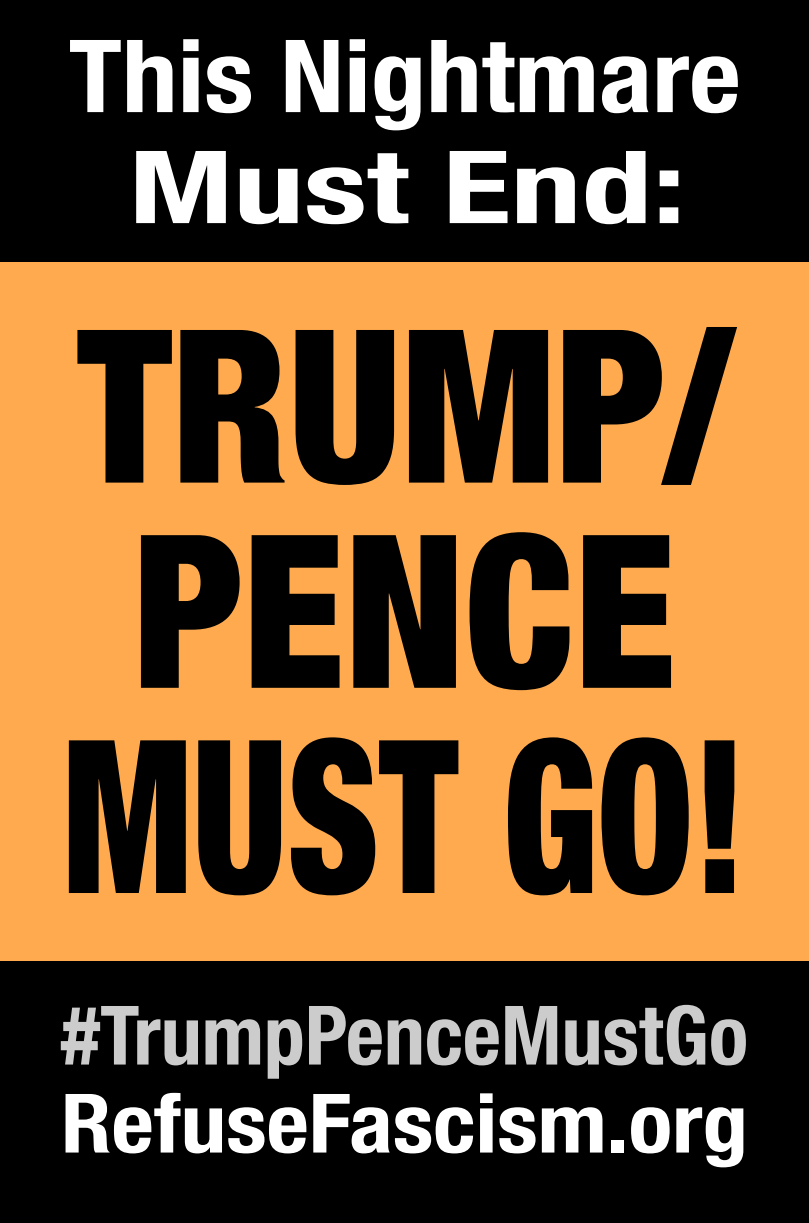
<style>
.page{position:relative;width:809px;height:1223px;background:#ffaa4e}
.page>*{position:absolute;margin:0;border:0;box-sizing:border-box;transform-origin:0 0}
.t1{font:900 condensed 213.8px/205.2px "Helvetica Neue";color:#000;text-align:center;scale:.95 1}
.t2{font:700 condensed 101px/111px "Helvetica Neue";color:#fff;text-align:center;scale:1.1 1}
.t3{font:700 condensed 82px "Helvetica Neue";color:#ccc}
.t4{font:700 condensed 82px "Helvetica Neue";color:#fff;scale:1.11 1}
</style>
<div class="page">
<div style="left:0;top:961px;width:809px;height:262px;background:#000"></div>
<div style="left:0;top:0;width:809px;height:262px;background:#000"></div>
<p class="t2" style="left:69px;top:14px;width:612px">This Nightmare<br>Must End:</p>
<h1 class="t1" style="left:63px;top:292px;width:721px">TRUMP/<br>PENCE<br>MUST GO!</h1>
<p class="t3" style="left:61px;top:967px;width:689px">#TrumpPenceMustGo</p>
<p class="t4" style="left:61px;top:1055px;width:620px">RefuseFascism.org</p>
</div>
